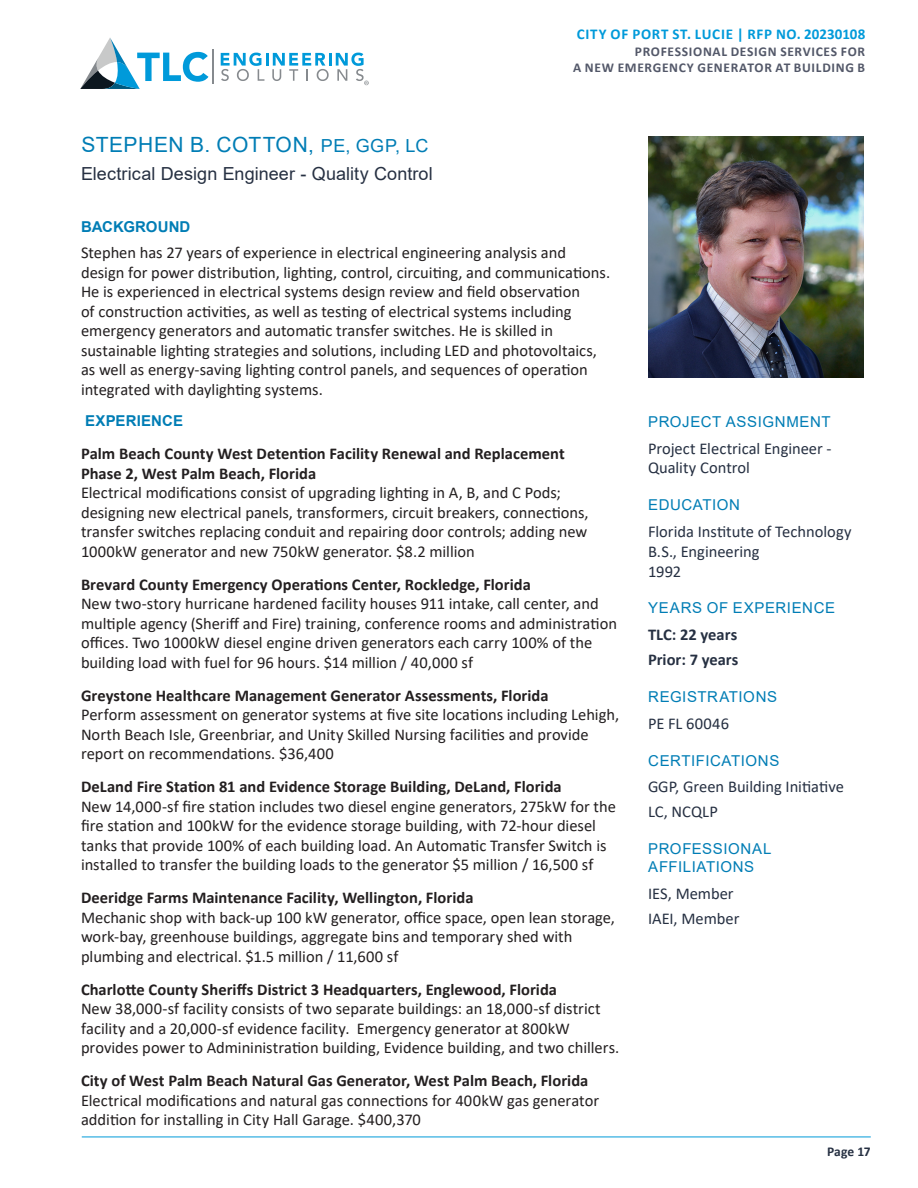
<style>
.page{position:relative;width:918px;height:1188px;background:#fff}
.page>*{position:absolute;margin:0;border:0;box-sizing:border-box;transform-origin:0 0}
.Resume_Name{font:21px "Arial";letter-spacing:.02em;color:#007db5}
.Resume_Role{font:18px "Arial";letter-spacing:.005em;color:#263042}
.Body{font:16.5px/19.5px "Calibri";color:#231f20}
.SidebarBody_Resume{font:16.5px/19.8px "Calibri";color:#263042}
.SidebarBody_Resume-2{font:700 16.5px "Calibri";color:#263042}
.Sidebar_Heading{font:15px/18px "Arial";letter-spacing:.04em;color:#007db5}
.t1{font:700 15px "Calibri";letter-spacing:.045em;color:#009ada}
.Resume_Heading_1{font:700 15px "Arial";color:#007db5}
.Resume_Body{font:700 15px "Arial";letter-spacing:.01em;color:#007db5}
.t2{font:700 13.5px/16.5px "Calibri";letter-spacing:.05em;color:#535869;text-align:right}
.Footer_Section-Title{font:700 13.5px "Calibri";letter-spacing:.005em;color:#263042}
.s1{font-size:18px}
.s2{font-weight:700}
</style>
<div class="page">
<hr style="left:213px;top:49px;width:1px;height:35px;background:#868a8e">
<svg style="left:80px;top:38px;width:128px;height:51px"></svg>
<svg style="left:221px;top:53px;width:148px;height:32px"></svg>
<hr style="left:82px;top:1137px;width:789px;height:1px;background:#009ada">
<img style="left:648px;top:136px;width:216px;height:242px">
<p class="t1" style="left:577px;top:23px;width:290px">CITY OF PORT ST. LUCIE | RFP NO. 20230108</p>
<p class="t2" style="left:573px;top:43px;width:293px">PROFESSIONAL DESIGN SERVICES FOR<br>A NEW EMERGENCY GENERATOR AT BUILDING B</p>
<p class="Resume_Name" style="left:81px;top:131px;width:348px">STEPHEN B. COTTON, <span class="s1">PE, GGP, LC</span></p>
<p class="Resume_Role" style="left:81px;top:162px;width:353px">Electrical Design Engineer - Quality Control</p>
<p class="Resume_Heading_1" style="left:81px;top:216px;width:111px">BACKGROUND</p>
<p class="Body" style="left:81px;top:243px;width:531px">Stephen has 27 years of experience in electrical engineering analysis and design for power distribution, lighting, control, circuiting, and communications.<br>He is experienced in electrical systems design review and field observation<br>of construction activities, as well as testing of electrical systems including emergency generators and automatic transfer switches. He is skilled in sustainable lighting strategies and solutions, including LED and photovoltaics, as well as energy-saving lighting control panels, and sequences of operation integrated with daylighting systems.</p>
<p class="Resume_Body" style="left:85px;top:410px;width:99px">EXPERIENCE</p>
<p class="Body" style="left:81px;top:444px;width:509px"><span class="s2">Palm Beach County West Detention Facility Renewal and Replacement Phase 2, West Palm Beach, Florida<br></span>Electrical modifications consist of upgrading lighting in A, B, and C Pods; designing new electrical panels, transformers, circuit breakers, connections, transfer switches replacing conduit and repairing door controls; adding new 1000kW generator and new 750kW generator. $8.2 million</p>
<p class="Body" style="left:81px;top:574px;width:538px"><span class="s2">Brevard County Emergency Operations Center, Rockledge, Florida<br></span>New two-story hurricane hardened facility houses 911 intake, call center, and multiple agency (Sheriff and Fire) training, conference rooms and administration offices. Two 1000kW diesel engine driven generators each carry 100% of the building load with fuel for 96 hours. $14 million / 40,000 sf</p>
<p class="Body" style="left:81px;top:685px;width:540px"><span class="s2">Greystone Healthcare Management Generator Assessments, Florida<br></span>Perform assessment on generator systems at five site locations including Lehigh, North Beach Isle, Greenbriar, and Unity Skilled Nursing facilities and provide report on recommendations. $36,400</p>
<p class="Body" style="left:81px;top:777px;width:536px"><span class="s2">DeLand Fire Station 81 and Evidence Storage Building, DeLand, Florida<br></span>New 14,000-sf fire station includes two diesel engine generators, 275kW for the fire station and 100kW for the evidence storage building, with 72-hour diesel tanks that provide 100% of each building load. An Automatic Transfer Switch is installed to transfer the building loads to the generator $5 million / 16,500 sf</p>
<p class="Body" style="left:81px;top:888px;width:535px"><span class="s2">Deeridge Farms Maintenance Facility, Wellington, Florida<br></span>Mechanic shop with back-up 100 kW generator, office space, open lean storage, work-bay, greenhouse buildings, aggregate bins and temporary shed with plumbing and electrical. $1.5 million / 11,600 sf</p>
<p class="Body" style="left:81px;top:979px;width:540px"><span class="s2">Charlotte County Sheriffs District 3 Headquarters, Englewood, Florida<br></span>New 38,000-sf facility consists of two separate buildings: an 18,000-sf district facility and a 20,000-sf evidence facility. Emergency generator at 800kW provides power to Admininistration building, Evidence building, and two chillers.</p>
<p class="Body" style="left:81px;top:1071px;width:520px"><span class="s2">City of West Palm Beach Natural Gas Generator, West Palm Beach, Florida<br></span>Electrical modifications and natural gas connections for 400kW gas generator addition for installing in City Hall Garage. $400,370</p>
<p class="Sidebar_Heading" style="left:648px;top:413px;width:184px">PROJECT ASSIGNMENT</p>
<p class="SidebarBody_Resume" style="left:648px;top:438px;width:185px">Project Electrical Engineer -<br>Quality Control</p>
<p class="Sidebar_Heading" style="left:648px;top:496px;width:93px">EDUCATION</p>
<p class="SidebarBody_Resume" style="left:648px;top:521px;width:205px">Florida Institute of Technology<br>B.S., Engineering<br>1992</p>
<p class="Sidebar_Heading" style="left:648px;top:599px;width:188px">YEARS OF EXPERIENCE</p>
<p class="SidebarBody_Resume-2" style="left:648px;top:623px;width:91px">TLC: 22 years</p>
<p class="SidebarBody_Resume-2" style="left:648px;top:648px;width:92px">Prior: 7 years</p>
<p class="Sidebar_Heading" style="left:648px;top:688px;width:130px">REGISTRATIONS</p>
<p class="SidebarBody_Resume" style="left:648px;top:713px;width:83px">PE FL 60046</p>
<p class="Sidebar_Heading" style="left:648px;top:751px;width:133px">CERTIFICATIONS</p>
<p class="SidebarBody_Resume" style="left:648px;top:776px;width:198px">GGP, Green Building Initiative</p>
<p class="SidebarBody_Resume" style="left:648px;top:801px;width:71px">LC, NCQLP</p>
<p class="Sidebar_Heading" style="left:648px;top:840px;width:125px">PROFESSIONAL<br>AFFILIATIONS</p>
<p class="SidebarBody_Resume" style="left:648px;top:883px;width:87px">IES, Member</p>
<p class="SidebarBody_Resume" style="left:648px;top:908px;width:93px">IAEI, Member</p>
<p class="Footer_Section-Title" style="left:827px;top:1141px;width:45px">Page 17</p>
</div>
